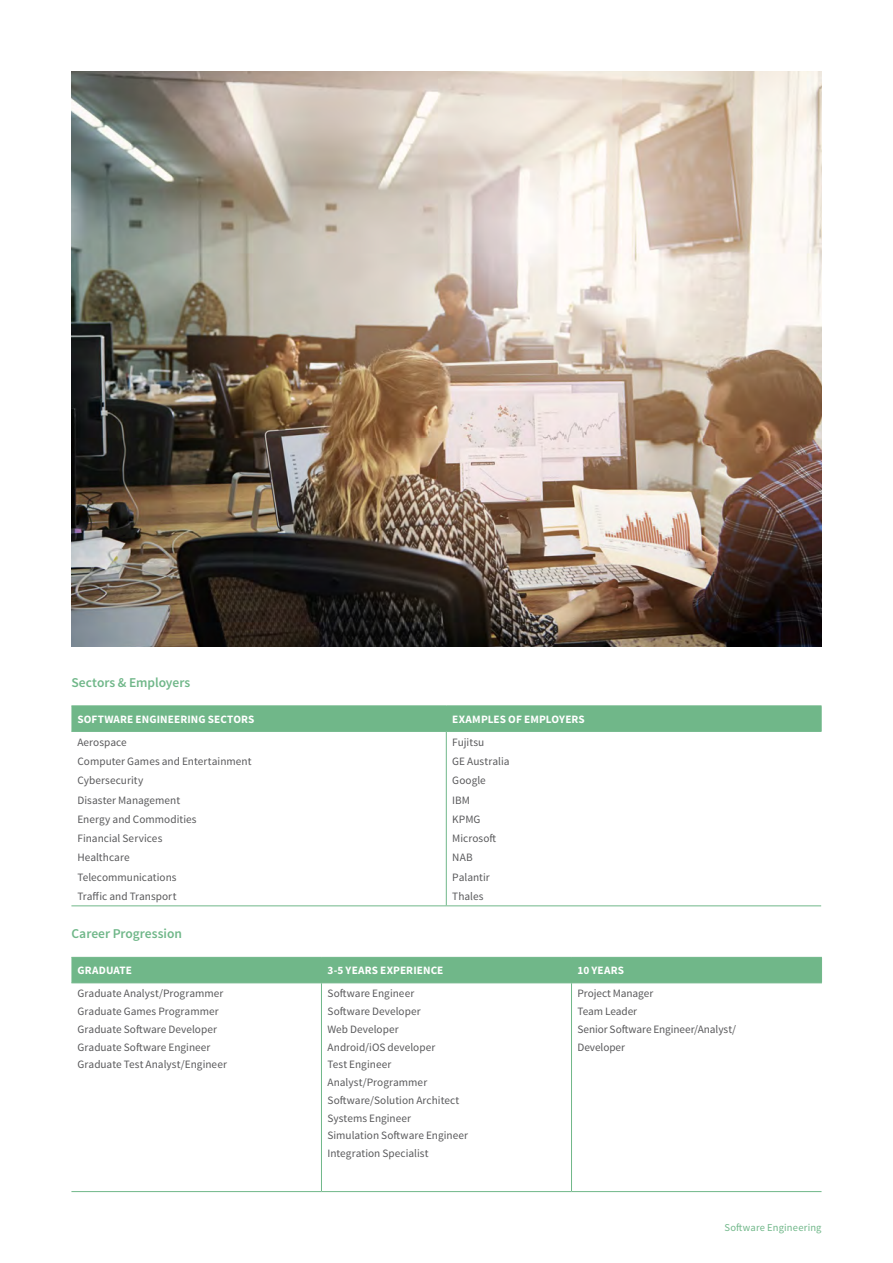
<style>
.page{position:relative;width:893px;height:1263px;background:#fff}
.page>*{position:absolute;margin:0;border:0;box-sizing:border-box;transform-origin:0 0}
.t1{font:600 13.5px "Source Sans Pro";color:#70b789}
.t2{font:11.25px/19.2px "Source Sans Pro";letter-spacing:.005em;color:#59595b}
.t3{font:700 11.25px "Source Sans Pro";letter-spacing:.01em;color:#fff}
.t4{font:10.5px "Source Sans Pro";letter-spacing:.015em;color:#70b789}
</style>
<div class="page">
<img style="left:71px;top:71px;width:750px;height:575px">
<hr style="left:71px;top:705px;width:375px;height:1px;background:#70b789">
<hr style="left:446px;top:705px;width:375px;height:1px;background:#70b789">
<div style="left:71px;top:706px;width:751px;height:25px;background:#70b789"></div>
<hr style="left:71px;top:731px;width:375px;height:1px;background:#70b789">
<hr style="left:446px;top:731px;width:375px;height:1px;background:#70b789">
<hr style="left:446px;top:732px;width:1px;height:173px;background:#70b789">
<hr style="left:71px;top:905px;width:375px;height:1px;background:#70b789">
<hr style="left:446px;top:905px;width:375px;height:1px;background:#70b789">
<hr style="left:571px;top:983px;width:1px;height:208px;background:#70b789">
<div style="left:71px;top:957px;width:751px;height:25px;background:#70b789"></div>
<hr style="left:71px;top:982px;width:250px;height:1px;background:#70b789">
<hr style="left:321px;top:982px;width:250px;height:1px;background:#70b789">
<hr style="left:321px;top:983px;width:1px;height:208px;background:#70b789">
<hr style="left:571px;top:982px;width:251px;height:1px;background:#70b789">
<hr style="left:71px;top:1191px;width:250px;height:1px;background:#70b789">
<hr style="left:321px;top:1191px;width:250px;height:1px;background:#70b789">
<hr style="left:571px;top:1191px;width:250px;height:1px;background:#70b789">
<p class="t1" style="left:71px;top:674px;width:120px">Sectors &amp; Employers</p>
<p class="t3" style="left:77px;top:712px;width:179px">SOFTWARE ENGINEERING SECTORS</p>
<p class="t3" style="left:452px;top:712px;width:134px">EXAMPLES OF EMPLOYERS</p>
<p class="t2" style="left:77px;top:733px;width:176px">Aerospace<br>Computer Games and Entertainment<br>Cybersecurity<br>Disaster Management<br>Energy and Commodities<br>Financial Services<br>Healthcare<br>Telecommunications<br>Traffic and Transport</p>
<p class="t2" style="left:452px;top:733px;width:59px">Fujitsu<br>GE Australia<br>Google<br>IBM<br>KPMG<br>Microsoft<br>NAB<br>Palantir<br>Thales</p>
<p class="t1" style="left:71px;top:925px;width:112px">Career Progression</p>
<p class="t3" style="left:77px;top:963px;width:56px">GRADUATE</p>
<p class="t3" style="left:327px;top:963px;width:117px">3-5 YEARS EXPERIENCE</p>
<p class="t3" style="left:577px;top:963px;width:48px">10 YEARS</p>
<p class="t2" style="left:77px;top:985px;width:151px;line-height:17.7px">Graduate Analyst/Programmer<br>Graduate Games Programmer<br>Graduate Software Developer<br>Graduate Software Engineer<br>Graduate Test Analyst/Engineer</p>
<p class="t2" style="left:327px;top:985px;width:142px;line-height:17.7px">Software Engineer<br>Software Developer<br>Web Developer<br>Android/iOS developer<br>Test Engineer<br>Analyst/Programmer<br>Software/Solution Architect<br>Systems Engineer<br>Simulation Software Engineer<br>Integration Specialist</p>
<p class="t2" style="left:577px;top:985px;width:160px;line-height:17.7px">Project Manager<br>Team Leader<br>Senior Software Engineer/Analyst/<br>Developer</p>
<p class="t4" style="left:724px;top:1221px;width:99px">Software Engineering</p>
</div>
